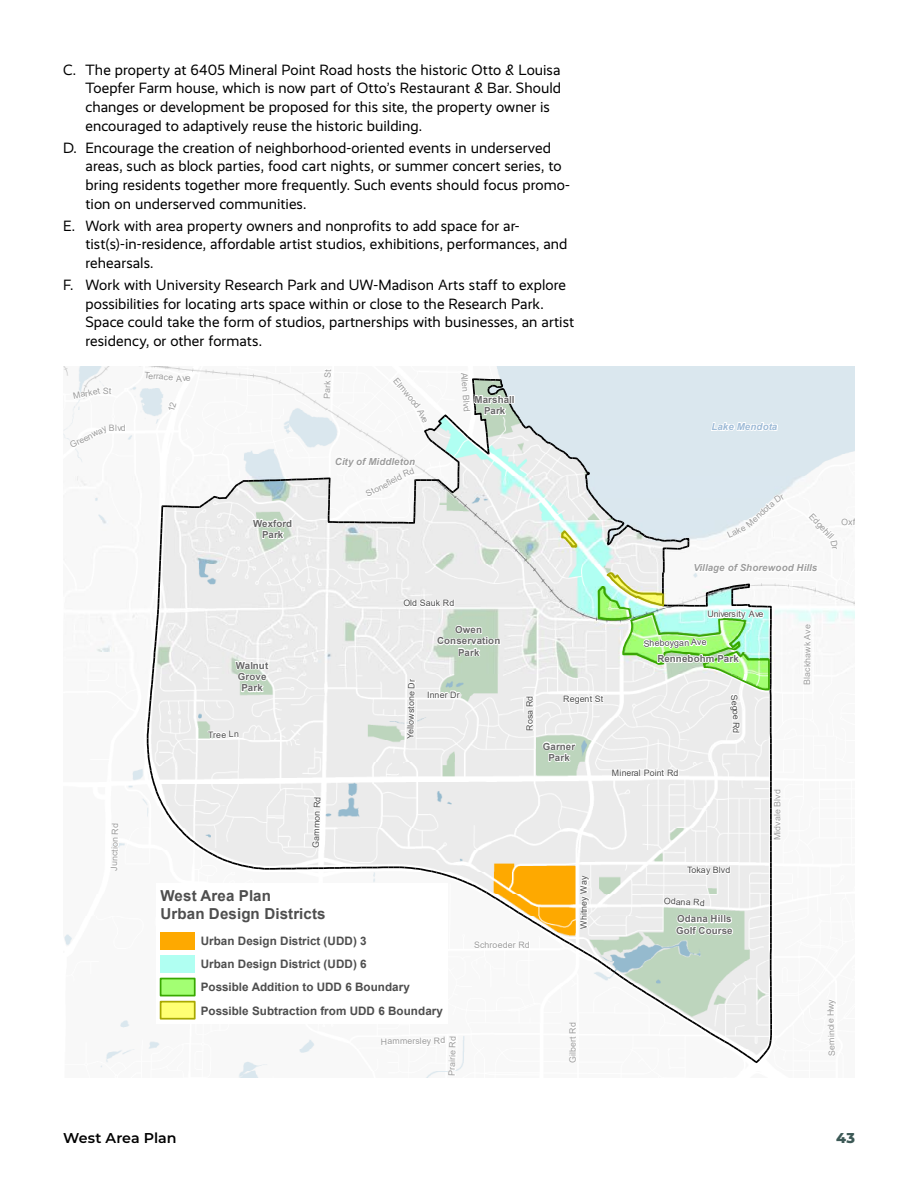
<style>
.page{position:relative;width:918px;height:1188px;background:#fff}
.page>*{position:absolute;margin:0;border:0;box-sizing:border-box;transform-origin:0 0}
.t1{font:700 15.15px/17.5px "Arial";letter-spacing:.005em;color:#4e4e4e}
.t2{font:15px/18.8px "Realist";letter-spacing:.005em;color:#000}
.t3{font:600 14.25px "Montserrat";color:#000}
.t4{font:800 14.25px "Montserrat";color:#3c5956}
.t5{font:700 11.7px/23.2px "Arial";color:#4e4e4e}
.t6{font:700 9.75px/11.4px "Arial";letter-spacing:.01em;color:#686868;text-align:center}
.t7{font:italic 700 9.75px "Arial";letter-spacing:.01em;color:#9c9c9c}
.t8{font:italic 700 9.75px "Arial";letter-spacing:.01em;color:#9ebbd7}
.t9{font:8.85px "Arial";color:#9c9c9c}
.t10{font:8.85px "Arial";letter-spacing:.005em;color:#4e4e4e}
</style>
<div class="page">
<svg style="left:68px;top:422px;width:10px;height:30px"></svg>
<svg style="left:143px;top:368px;width:712px;height:709px"></svg>
<svg style="left:78px;top:383px;width:26px;height:19px"></svg>
<p class="t2" style="left:86px;top:60px;width:477px;text-indent:-22px">C. The property at 6405 Mineral Point Road hosts the historic Otto &amp; Louisa Toepfer Farm house, which is now part of Otto’s Restaurant &amp; Bar. Should changes or development be proposed for this site, the property owner is encouraged to adaptively reuse the historic building.</p>
<p class="t2" style="left:86px;top:138px;width:486px;text-indent:-22px">D. Encourage the creation of neighborhood-oriented events in underserved areas, such as block parties, food cart nights, or summer concert series, to bring residents together more frequently. Such events should focus promo&shy;tion on underserved communities.</p>
<p class="t2" style="left:86px;top:216px;width:484px;text-indent:-22px">E. Work with area property owners and nonprofits to add space for ar&shy;tist(s)-in-residence, affordable artist studios, exhibitions, performances, and rehearsals.</p>
<p class="t2" style="left:86px;top:275px;width:490px;text-indent:-22px">F. Work with University Research Park and UW-Madison Arts staff to explore possibilities for locating arts space within or close to the Research Park.<br>Space could take the form of studios, partnerships with businesses, an artist residency, or other formats.</p>
<p class="t9" style="left:72px;top:390px;width:29px;rotate:-12deg">Market</p>
<p class="t9" style="left:68px;top:440px;width:41px;rotate:-26deg">Greenway</p>
<p class="t9" style="left:109px;top:422px;width:18px;rotate:-1deg">Blvd</p>
<p class="t9" style="left:108px;top:870px;width:49px;rotate:-89deg">Junction Rd</p>
<p class="t9" style="left:145px;top:369px;width:30px;rotate:5deg">Terrace</p>
<p class="t9" style="left:321px;top:398px;width:31px;rotate:-88deg">Park St</p>
<p class="t9" style="left:400px;top:375px;width:38px;rotate:50deg">Elmwood</p>
<p class="t9" style="left:470px;top:372px;width:41px;rotate:86deg">Allen Blvd</p>
<p class="t6" style="left:475px;top:394px;width:42px">Marshall<br>Park</p>
<p class="t8" style="left:712px;top:420px;width:67px">Lake Mendota</p>
<p class="t6" style="left:253px;top:518px;width:41px">Wexford<br>Park</p>
<p class="t7" style="left:335px;top:455px;width:82px">City of Middleton</p>
<p class="t9" style="left:364px;top:489px;width:41px;rotate:-28deg">Stonefield</p>
<p class="t9" style="left:743px;top:521px;width:36px;rotate:-42deg">Mendota</p>
<p class="t9" style="left:725px;top:530px;width:21px;rotate:-25deg">Lake</p>
<p class="t9" style="left:815px;top:510px;width:33px;rotate:47deg">Edgehill</p>
<p class="t9" style="left:841px;top:516px;width:28px;rotate:2deg">Oxford</p>
<p class="t7" style="left:693px;top:561px;width:125px">Village of Shorewood Hills</p>
<p class="t10" style="left:403px;top:597px;width:52px">Old Sauk Rd</p>
<p class="t6" style="left:236px;top:660px;width:34px">Walnut<br>Grove<br>Park</p>
<p class="t10" style="left:208px;top:729px;width:32px;rotate:-1deg">Tree Ln</p>
<p class="t10" style="left:310px;top:847px;width:52px;rotate:-88deg">Gammon Rd</p>
<p class="t10" style="left:404px;top:739px;width:61px;rotate:-89deg">Yellowstone Dr</p>
<p class="t6" style="left:437px;top:624px;width:65px">Owen<br>Conservation<br>Park</p>
<p class="t10" style="left:427px;top:688px;width:34px">Inner Dr</p>
<p class="t10" style="left:523px;top:731px;width:36px;rotate:-90deg">Rosa Rd</p>
<p class="t1" style="left:161px;top:888px;width:167px">West Area Plan<br>Urban Design Districts</p>
<p class="t5" style="left:201px;top:929px;width:244px">Urban Design District (UDD) 3<br>Urban Design District (UDD) 6<br>Possible Addition to UDD 6 Boundary Possible Subtraction from UDD 6 Boundary</p>
<p class="t9" style="left:446px;top:1076px;width:41px;rotate:-88deg">Prairie Rd</p>
<p class="t9" style="left:381px;top:1035px;width:66px;rotate:-1deg">Hammersley Rd</p>
<p class="t9" style="left:474px;top:938px;width:57px">Schroeder Rd</p>
<p class="t10" style="left:707px;top:608px;width:40px;rotate:-1deg">University</p>
<p class="t10" style="left:644px;top:637px;width:64px;rotate:-1deg">Sheboygan Ave</p>
<p class="t6" style="left:657px;top:653px;width:83px">Rennebohm Park</p>
<p class="t10" style="left:563px;top:693px;width:42px">Regent St</p>
<p class="t6" style="left:543px;top:740px;width:34px">Garner<br>Park</p>
<p class="t10" style="left:612px;top:767px;width:30px;rotate:-1deg">Mineral</p>
<p class="t10" style="left:644px;top:767px;width:36px">Point Rd</p>
<p class="t10" style="left:740px;top:694px;width:27px;rotate:84deg">Segoe</p>
<p class="t10" style="left:578px;top:929px;width:54px;rotate:-90deg">Whitney Way</p>
<p class="t9" style="left:567px;top:1063px;width:42px;rotate:-90deg">Gi bl ert Rd</p>
<p class="t10" style="left:687px;top:864px;width:45px">Tokay Blvd</p>
<p class="t10" style="left:664px;top:895px;width:42px;rotate:2deg">Odana Rd</p>
<p class="t6" style="left:676px;top:913px;width:58px;text-align:left">Odana Hills<br>Golf Course</p>
<p class="t9" style="left:801px;top:685px;width:62px;rotate:-90deg">Blackhawk Ave</p>
<p class="t9" style="left:771px;top:840px;width:52px;rotate:-90deg">Midvale Blvd</p>
<p class="t9" style="left:825px;top:1016px;width:18px;rotate:-90deg">Hwy</p>
<p class="t9" style="left:826px;top:1056px;width:39px;rotate:-92deg">Sem ni o el</p>
<p class="t3" style="left:63px;top:1128px;width:115px">West Area Plan</p>
<p class="t4" style="left:836px;top:1127px;width:20px">43</p>
</div>
